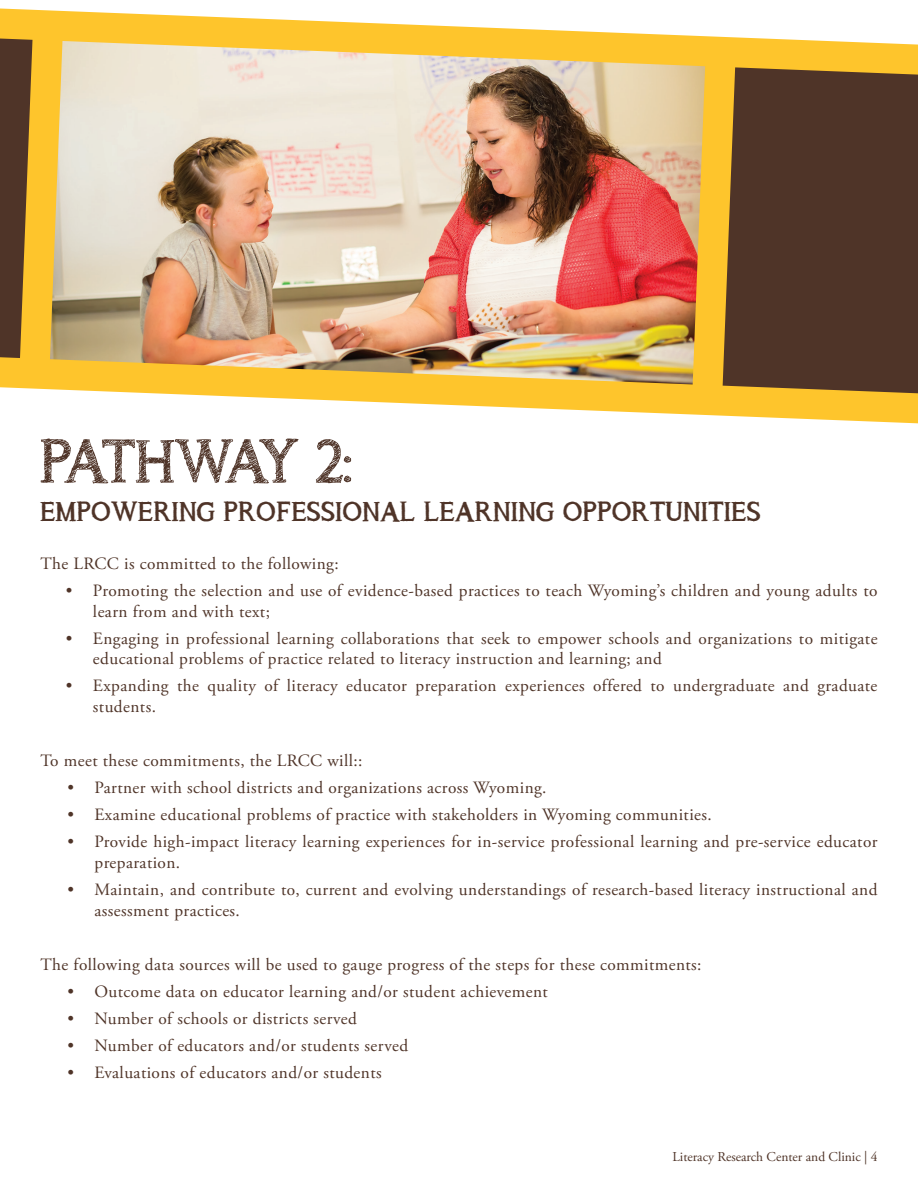
<style>
.page{position:relative;width:918px;height:1188px;background:#fff}
.page>*{position:absolute;margin:0;border:0;box-sizing:border-box;transform-origin:0 0}
.t1{font:60px "asongforjennifer";letter-spacing:-.105em;color:#4f3428}
.t2{font:27px "asongforjenniferbold";letter-spacing:.025em;color:#4f3428}
.t3{font:17.25px/20.7px "Adobe Garamond Pro";letter-spacing:.025em;color:#4f3428}
.t4{font:13.5px "Adobe Garamond Pro";color:#4f3428}
</style>
<div class="page">
<div style="left:752px;top:91px;width:166px;height:213px;background:#4f3428"></div>
<img style="left:79px;top:91px;width:596px;height:213px">
<svg style="left:79px;top:11px;width:839px;height:80px"></svg>
<img style="left:79px;top:304px;width:839px;height:120px">
<svg style="left:0;top:8px;width:79px;height:383px;background:#c29d4d"></svg>
<svg style="left:675px;top:16px;width:77px;height:408px;background:#cf9f4e"></svg>
<h1 class="t1" style="left:40px;top:426px;width:315px">PATHWAY 2:</h1>
<h2 class="t2" style="left:40px;top:496px;width:722px">EMPOWERING PROFESSIONAL LEARNING OPPORTUNITIES</h2>
<p class="t3" style="left:40px;top:554px;width:300px">The LRCC is committed to the following:</p>
<p class="t3" style="left:93px;top:581px;width:786px;text-indent:-27px">• Promoting the selection and use of evidence-based practices to teach Wyoming’s children and young adults to learn from and with text;</p>
<p class="t3" style="left:93px;top:629px;width:786px;text-indent:-27px">• Engaging in professional learning collaborations that seek to empower schools and organizations to mitigate educational problems of practice related to literacy instruction and learning; and</p>
<p class="t3" style="left:93px;top:676px;width:786px;text-indent:-27px">• Expanding the quality of literacy educator preparation experiences offered to undergraduate and graduate students.</p>
<p class="t3" style="left:41px;top:751px;width:324px">To meet these commitments, the LRCC will::</p>
<p class="t3" style="left:67px;top:778px;width:481px">• Partner with school districts and organizations across Wyoming.</p>
<p class="t3" style="left:67px;top:805px;width:646px">• Examine educational problems of practice with stakeholders in Wyoming communities.</p>
<p class="t3" style="left:94px;top:832px;width:785px;text-indent:-27px">• Provide high-impact literacy learning experiences for in-service professional learning and pre-service educator preparation.</p>
<p class="t3" style="left:94px;top:880px;width:784px;text-indent:-27px">• Maintain, and contribute to, current and evolving understandings of research-based literacy instructional and assessment practices.</p>
<p class="t3" style="left:41px;top:954px;width:663px">The following data sources will be used to gauge progress of the steps for these commitments:</p>
<p class="t3" style="left:67px;top:981px;width:482px">• Outcome data on educator learning and/or student achievement</p>
<p class="t3" style="left:67px;top:1008px;width:291px">• Number of schools or districts served</p>
<p class="t3" style="left:67px;top:1035px;width:342px">• Number of educators and/or students served</p>
<p class="t3" style="left:67px;top:1062px;width:316px">• Evaluations of educators and/or students</p>
<p class="t4" style="left:672px;top:1149px;width:207px">Literacy Research Center and Clinic | 4</p>
</div>
